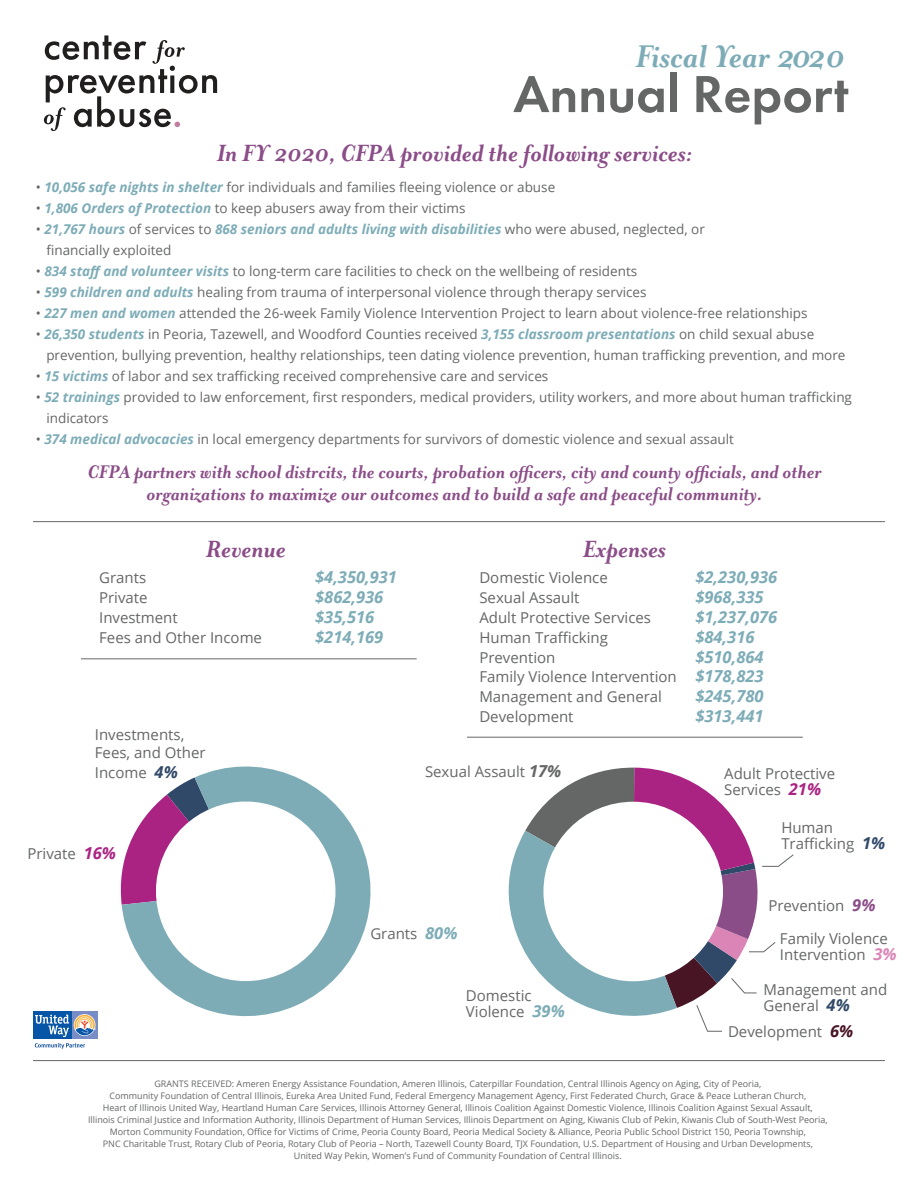
<style>
.page{position:relative;width:918px;height:1188px;background:#fff}
.page>*{position:absolute;margin:0;border:0;box-sizing:border-box;transform-origin:0 0}
.t1{font:600 54px "Futura PT";color:#656666}
.t2{font:italic 700 36px "Mrs Eaves OT";color:#7dacb7}
.t3{font:italic 700 27px "Mrs Eaves OT";color:#8b4d88}
.t4{font:italic 700 21px/22.5px "Mrs Eaves OT";color:#8b4d88;text-align:center}
.t5{font:italic 700 16.5px "Open Sans";color:#7dacb7}
.t6{font:15px/16.5px "Open Sans";color:#656666}
.t7{font:13.5px/21px "Open Sans";color:#656666}
.t8{font:9px/12px "Open Sans";color:#656666;text-align:center}
.s1{font-weight:700;font-style:italic;color:#7dacb7}
.s2{font-weight:700;font-style:italic;font-size:16.5px;color:#314969}
.s3{font-weight:700;font-style:italic;font-size:16.5px;color:#ab2382}
.s4{font-weight:700;font-style:italic;font-size:16.5px;color:#7dacb7}
.s5{font-weight:700;font-style:italic;font-size:16.5px}
.s6{font-weight:700;font-style:italic;font-size:16.5px;color:#8b4d88}
.s7{font-weight:700;font-style:italic;font-size:16.5px;color:#db85b7}
.s8{font-weight:700;font-style:italic;font-size:16.5px;color:#481524}
</style>
<div class="page">
<svg style="left:175px;top:766px;width:196px;height:251px"></svg>
<svg style="left:44px;top:35px;width:173px;height:96px"></svg>
<hr style="left:33px;top:521px;width:852px;height:1px;background:#656666">
<hr style="left:81px;top:658px;width:336px;height:1px;background:#656666">
<hr style="left:467px;top:737px;width:336px;height:1px;background:#656666">
<hr style="left:33px;top:1060px;width:852px;height:1px;background:#656666">
<svg style="left:120px;top:778px;width:228px;height:216px"></svg>
<svg style="left:508px;top:767px;width:286px;height:265px"></svg>
<div style="left:543px;top:802px;width:180px;height:179px;background:#fff;border-radius:50%"></div>
<div style="left:71px;top:1012px;width:27px;height:27px;background:#788dc5"></div>
<div style="left:33px;top:1012px;width:38px;height:27px;background:#0755a6"></div>
<svg style="left:35px;top:1043px;width:50px;height:6px"></svg>
<svg style="left:35px;top:1015px;width:61px;height:22px"></svg>
<h2 class="t2" style="left:635px;top:37px;width:210px">Fiscal Year 2020</h2>
<h1 class="t1" style="left:513px;top:60px;width:337px">Annual Report</h1>
<h3 class="t3" style="left:217px;top:138px;width:477px">In FY 2020, CFPA provided the following services:</h3>
<p class="t7" style="left:36px;top:176px;width:521px">• <span class="s1">10,056 safe nights in shelter</span> for individuals and families fleeing violence or abuse</p>
<p class="t7" style="left:36px;top:197px;width:431px">• <span class="s1">1,806 Orders of Protection</span> to keep abusers away from their victims</p>
<p class="t7" style="left:46px;top:218px;width:660px;text-indent:-11px">• <span class="s1">21,767 hours</span> of services to <span class="s1">868 seniors and adults living with disabilities</span> who were abused, neglected, or financially exploited</p>
<p class="t7" style="left:36px;top:260px;width:603px">• <span class="s1">834 staff and volunteer visits</span> to long-term care facilities to check on the wellbeing of residents</p>
<p class="t7" style="left:36px;top:281px;width:612px">• <span class="s1">599 children and adults</span> healing from trauma of interpersonal violence through therapy services</p>
<p class="t7" style="left:36px;top:302px;width:773px">• <span class="s1">227 men and women</span> attended the 26-week Family Violence Intervention Project to learn about violence-free relationships</p>
<p class="t7" style="left:46px;top:323px;width:801px;text-indent:-11px">• <span class="s1">26,350 students</span> in Peoria, Tazewell, and Woodford Counties received <span class="s1">3,155 classroom presentations</span> on child sexual abuse prevention, bullying prevention, healthy relationships, teen dating violence prevention, human trafficking prevention, and more</p>
<p class="t7" style="left:36px;top:365px;width:514px">• <span class="s1">15 victims</span> of labor and sex trafficking received comprehensive care and services</p>
<p class="t7" style="left:46px;top:386px;width:807px;text-indent:-10px">• <span class="s1">52 trainings</span> provided to law enforcement, first responders, medical providers, utility workers, and more about human trafficking indicators</p>
<p class="t7" style="left:36px;top:428px;width:700px">• <span class="s1">374 medical advocacies</span> in local emergency departments for survivors of domestic violence and sexual assault</p>
<h3 class="t4" style="left:88px;top:460px;width:736px">CFPA partners with school distrcits, the courts, probation officers, city and county officials, and other organizations to maximize our outcomes and to build a safe and peaceful community.</h3>
<h3 class="t3" style="left:206px;top:534px;width:81px">Revenue</h3>
<p class="t6" style="left:99px;top:569px;width:49px">Grants</p>
<p class="t5" style="left:315px;top:566px;width:83px">$4,350,931</p>
<p class="t6" style="left:99px;top:589px;width:50px">Private</p>
<p class="t5" style="left:315px;top:586px;width:70px">$862,936</p>
<p class="t6" style="left:99px;top:609px;width:80px">Investment</p>
<p class="t5" style="left:315px;top:605px;width:61px">$35,516</p>
<p class="t6" style="left:99px;top:629px;width:164px">Fees and Other Income</p>
<p class="t5" style="left:315px;top:625px;width:70px">$214,169</p>
<p class="t6" style="left:95px;top:725px;width:112px;line-height:18px">Investments,<br>Fees, and Other</p>
<p class="t6" style="left:95px;top:764px;width:84px">Income <span class="s2">4%</span></p>
<p class="t6" style="left:27px;top:845px;width:90px">Private <span class="s3">16%</span></p>
<h3 class="t3" style="left:583px;top:534px;width:84px">Expenses</h3>
<p class="t6" style="left:479px;top:569px;width:130px">Domestic Violence</p>
<p class="t5" style="left:695px;top:566px;width:83px">$2,230,936</p>
<p class="t6" style="left:479px;top:589px;width:102px">Sexual Assault</p>
<p class="t5" style="left:695px;top:586px;width:70px">$968,335</p>
<p class="t6" style="left:479px;top:609px;width:173px">Adult Protective Services</p>
<p class="t5" style="left:695px;top:605px;width:83px">$1,237,076</p>
<p class="t6" style="left:479px;top:629px;width:130px">Human Trafficking</p>
<p class="t5" style="left:695px;top:625px;width:61px">$84,316</p>
<p class="t6" style="left:479px;top:649px;width:78px">Prevention</p>
<p class="t5" style="left:695px;top:645px;width:70px">$510,864</p>
<p class="t6" style="left:479px;top:667px;width:286px;line-height:19.8px">Family Violence Intervention <span class="s4">$178,823<br></span>Management and General</p>
<p class="t5" style="left:695px;top:685px;width:70px">$245,780</p>
<p class="t6" style="left:479px;top:708px;width:96px">Development</p>
<p class="t5" style="left:695px;top:704px;width:70px">$313,441</p>
<p class="t6" style="left:425px;top:763px;width:138px">Sexual Assault <span class="s5">17%</span></p>
<p class="t6" style="left:724px;top:765px;width:112px">Adult Protective<br>Services <span class="s3">21%</span></p>
<p class="t6" style="left:781px;top:819px;width:105px">Human<br>Trafficking <span class="s2">1%</span></p>
<p class="t6" style="left:768px;top:896px;width:109px">Prevention <span class="s6">9%</span></p>
<p class="t6" style="left:370px;top:925px;width:89px">Grants <span class="s4">80%</span></p>
<p class="t6" style="left:466px;top:987px;width:100px">Domestic<br>Violence <span class="s4">39%</span></p>
<p class="t6" style="left:780px;top:930px;width:118px">Family Violence<br>Intervention <span class="s7">3%</span></p>
<p class="t6" style="left:764px;top:980px;width:125px">Management and<br>General <span class="s2">4%</span></p>
<p class="t6" style="left:728px;top:1023px;width:127px">Development <span class="s8">6%</span></p>
<p class="t8" style="left:88px;top:1077px;width:741px">GRANTS RECEIVED: Ameren Energy Assistance Foundation, Ameren Illinois, Caterpillar Foundation, Central Illinois Agency on Aging, City of Peoria,<br>Community Foundation of Central Illinois, Eureka Area United Fund, Federal Emergency Management Agency, First Federated Church, Grace &amp; Peace Lutheran Church,<br>Heart of Illinois United Way, Heartland Human Care Services, Illinois Attorney General, Illinois Coalition Against Domestic Violence, Illinois Coalition Against Sexual Assault,<br>Illinois Criminal Justice and Information Authority, Illinois Department of Human Services, Illinois Department on Aging, Kiwanis Club of Pekin, Kiwanis Club of South-West Peoria, Morton Community Foundation, Office for Victims of Crime, Peoria County Board, Peoria Medical Society &amp; Alliance, Peoria Public School District 150, Peoria Township,<br>PNC Charitable Trust, Rotary Club of Peoria, Rotary Club of Peoria – North, Tazewell County Board, TJX Foundation, U.S. Department of Housing and Urban Developments, United Way Pekin, Women’s Fund of Community Foundation of Central Illinois.</p>
</div>
